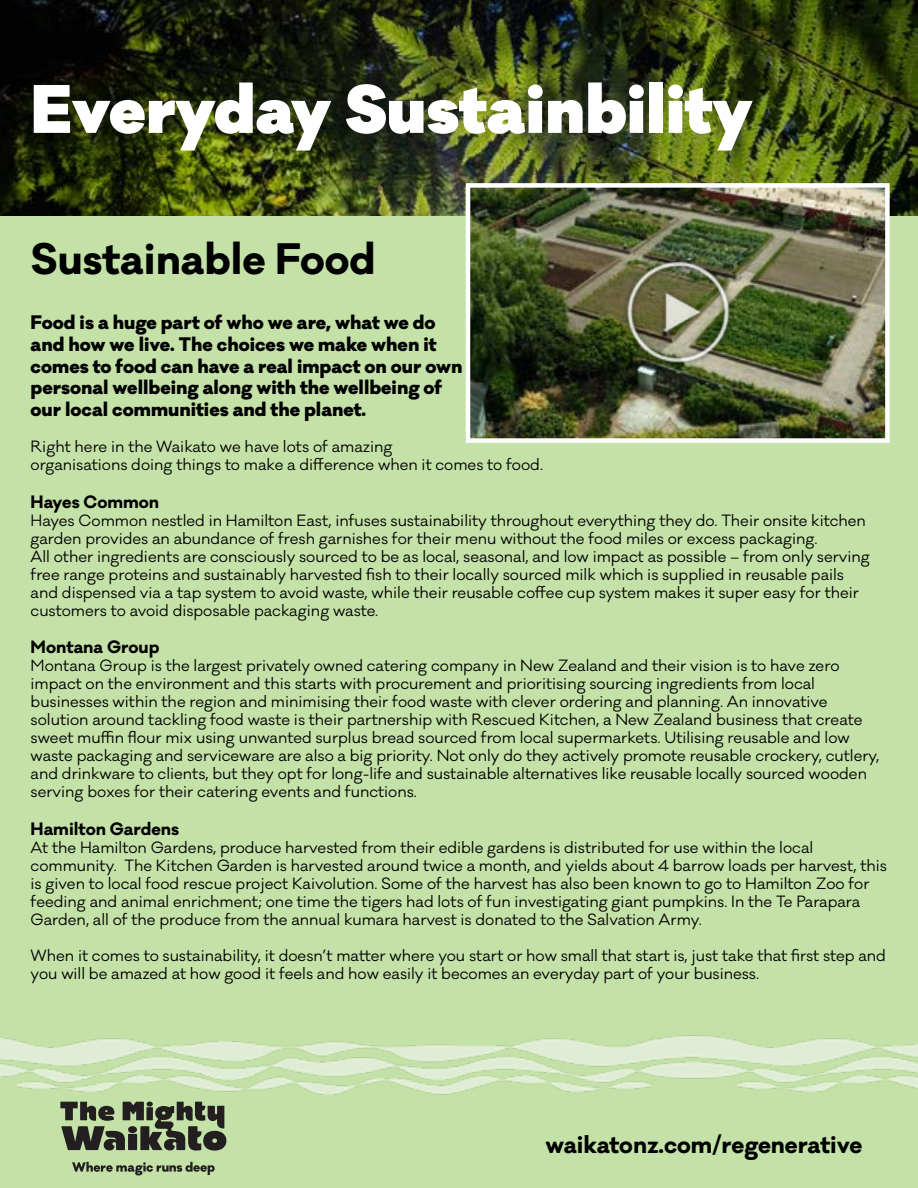
<style>
.page{position:relative;width:918px;height:1188px;background:#fff}
.page>*{position:absolute;margin:0;border:0;box-sizing:border-box;transform-origin:0 0}
.t1{font:900 63px "Galano Classic";color:#fff}
.t2{font:700 40.5px "Galano Classic";color:#000}
.t3{font:700 22.5px "Galano Classic";color:#000}
.t4{font:800 18px/21.6px "Galano Classic";color:#000}
.t5{font:700 16.5px "Galano Classic";color:#000}
.t6{font:15px/18px "Galano Classic";color:#000}
</style>
<div class="page">
<div style="left:0;top:216px;width:918px;height:972px;background:#c4e2a8"></div>
<img style="left:0;top:0;width:918px;height:216px">
<img style="left:471px;top:188px;width:414px;height:250px">
<div style="left:466px;top:183px;width:424px;height:260px;border:4px solid #fff"></div>
<img style="left:622px;top:257px;width:111px;height:108px">
<svg style="left:60px;top:1102px;width:166px;height:49px"></svg>
<svg style="left:72px;top:1162px;width:143px;height:13px"></svg>
<img style="left:0;top:1035px;width:918px;height:59px">
<h1 class="t1" style="left:31px;top:66px;width:724px">Everyday Sustainbility</h1>
<h2 class="t2" style="left:31px;top:231px;width:347px">Sustainable Food</h2>
<p class="t4" style="left:31px;top:312px;width:433px">Food is a huge part of who we are, what we do and how we live. The choices we make when it comes to food can have a real impact on our own personal wellbeing along with the wellbeing of our local communities and the planet.</p>
<p class="t6" style="left:31px;top:437px;width:514px">Right here in the Waikato we have lots of amazing<br>organisations doing things to make a difference when it comes to food.</p>
<p class="t5" style="left:31px;top:490px;width:130px">Hayes Common</p>
<p class="t6" style="left:31px;top:511px;width:841px">Hayes Common nestled in Hamilton East, infuses sustainability throughout everything they do. Their onsite kitchen garden provides an abundance of fresh garnishes for their menu without the food miles or excess packaging.<br>All other ingredients are consciously sourced to be as local, seasonal, and low impact as possible – from only serving free range proteins and sustainably harvested fish to their locally sourced milk which is supplied in reusable pails and dispensed via a tap system to avoid waste, while their reusable coffee cup system makes it super easy for their customers to avoid disposable packaging waste.</p>
<p class="t5" style="left:31px;top:636px;width:130px">Montana Group</p>
<p class="t6" style="left:31px;top:657px;width:850px">Montana Group is the largest privately owned catering company in New Zealand and their vision is to have zero impact on the environment and this starts with procurement and prioritising sourcing ingredients from local businesses within the region and minimising their food waste with clever ordering and planning. An innovative solution around tackling food waste is their partnership with Rescued Kitchen, a New Zealand business that create sweet muffin flour mix using unwanted surplus bread sourced from local supermarkets. Utilising reusable and low waste packaging and serviceware are also a big priority. Not only do they actively promote reusable crockery, cutlery, and drinkware to clients, but they opt for long-life and sustainable alternatives like reusable locally sourced wooden serving boxes for their catering events and functions.</p>
<p class="t5" style="left:31px;top:818px;width:150px">Hamilton Gardens</p>
<p class="t6" style="left:31px;top:839px;width:858px">At the Hamilton Gardens, produce harvested from their edible gardens is distributed for use within the local community. The Kitchen Garden is harvested around twice a month, and yields about 4 barrow loads per harvest, this is given to local food rescue project Kaivolution. Some of the harvest has also been known to go to Hamilton Zoo for feeding and animal enrichment; one time the tigers had lots of fun investigating giant pumpkins. In the Te Parapara Garden, all of the produce from the annual kumara harvest is donated to the Salvation Army.</p>
<p class="t6" style="left:31px;top:947px;width:857px">When it comes to sustainability, it doesn’t matter where you start or how small that start is, just take that first step and you will be amazed at how good it feels and how easily it becomes an everyday part of your business.</p>
<h3 class="t3" style="left:545px;top:1129px;width:319px">waikatonz.com/regenerative</h3>
</div>
